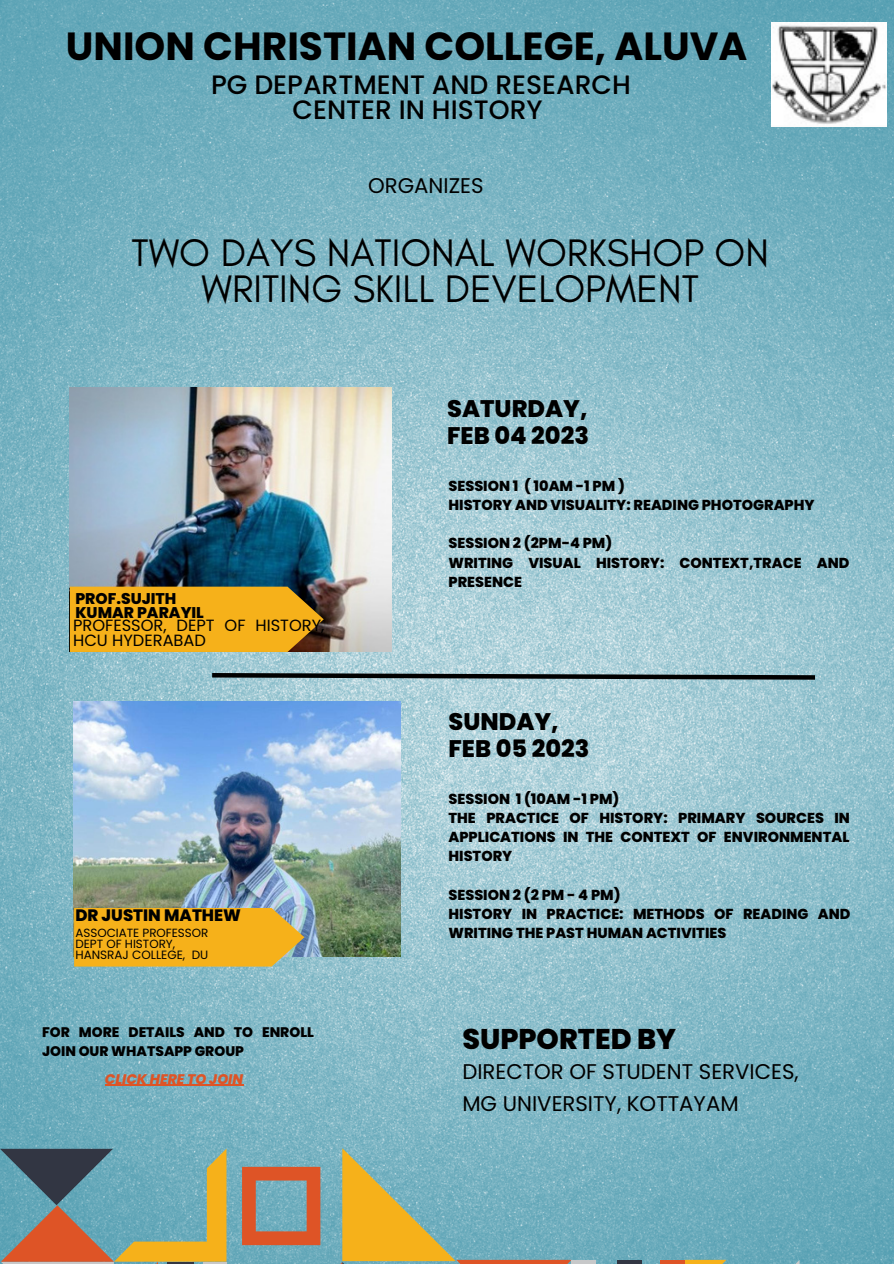
<style>
.page{position:relative;width:894px;height:1264px;background:#fff}
.page>*{position:absolute;margin:0;border:0;box-sizing:border-box;transform-origin:0 0}
.t1{font:39.15px/36px "Glacial Indifference";color:#000;text-align:center}
.t2{font:700 39.15px "Poppins";color:#000}
.t3{font:800 28.5px "Poppins";color:#000}
.t4{font:500 26.55px/24.8px "Poppins";color:#000;text-align:center}
.t5{font:800 24px/27px "Poppins";color:#000}
.t6{font:21.15px/31.5px "Poppins";color:#000}
.t7{font:800 16.5px "Poppins";color:#000}
.t8{font:16.2px/14.7px "Poppins";color:#000}
.t9{font:800 15.45px/13.5px "Poppins";color:#000}
.t10{font:800 14.4px/19.2px "Poppins";color:#000}
.t11{font:800 13.8px/19.2px "Poppins";color:#000}
.t12{font:italic 800 13.8px "Poppins";color:#de5426}
.t13{font:12px "Poppins";color:#000}
.t14{font:11.85px/10.9px "Poppins";color:#000}
</style>
<div class="page">
<img style="left:0;top:0;width:893px;height:1263px">
<svg style="left:684px;top:1259px;width:42px;height:4px"></svg>
<svg style="left:571px;top:1259px;width:24px;height:4px"></svg>
<svg style="left:616px;top:1259px;width:25px;height:4px"></svg>
<svg style="left:660px;top:1259px;width:24px;height:4px"></svg>
<svg style="left:741px;top:1259px;width:58px;height:4px"></svg>
<svg style="left:0;top:1148px;width:571px;height:115px;background:#8d9e8e"></svg>
<img style="left:69px;top:387px;width:322px;height:264px">
<svg style="left:70px;top:586px;width:253px;height:66px;background:#e7a61b"></svg>
<img style="left:73px;top:701px;width:327px;height:255px">
<svg style="left:74px;top:908px;width:230px;height:58px;background:#eeb026"></svg>
<img style="left:771px;top:22px;width:114px;height:105px">
<svg style="left:207px;top:670px;width:612px;height:12px;background:#6c8288"></svg>
<hr style="left:105px;top:1084px;width:138px;height:1px;background:#de5426">
<h1 class="t2" style="left:66px;top:19px;width:682px">UNION CHRISTIAN COLLEGE, ALUVA</h1>
<h3 class="t4" style="left:211px;top:73px;width:421px">PG DEPARTMENT AND RESEARCH<br>CENTER IN HISTORY</h3>
<h3 class="t6" style="left:368px;top:169px;width:117px">ORGANIZES</h3>
<h1 class="t1" style="left:131px;top:235px;width:639px">TWO DAYS NATIONAL WORKSHOP ON<br>WRITING SKILL DEVELOPMENT</h1>
<p class="t9" style="left:75px;top:592px;width:130px">PROF.SUJITH<br>KUMAR PARAYIL</p>
<p class="t8" style="left:73px;top:618px;width:252px">PROFESSOR, DEPT OF HISTORY,<br>HCU HYDERABAD</p>
<p class="t7" style="left:75px;top:904px;width:167px">DR JUSTIN MATHEW</p>
<p class="t14" style="left:75px;top:927px;width:134px">ASSOCIATE PROFESSOR<br>DEPT OF HISTORY,</p>
<p class="t13" style="left:75px;top:946px;width:134px">HANSRAJ COLLEGE, DU</p>
<p class="t11" style="left:42px;top:1022px;width:273px">FOR MORE DETAILS AND TO ENROLL<br>JOIN OUR WHATSAPP GROUP</p>
<p class="t12" style="left:105px;top:1069px;width:140px">CLICK HERE TO JOIN</p>
<h3 class="t5" style="left:447px;top:394px;width:143px">SATURDAY,<br>FEB 04 2023</h3>
<p class="t10" style="left:448px;top:476px;width:367px">SESSION 1 ( 10AM -1 PM )<br>HISTORY AND VISUALITY: READING PHOTOGRAPHY</p>
<p class="t10" style="left:448px;top:533px;width:402px">SESSION 2 (2PM-4 PM)<br>WRITING VISUAL HISTORY: CONTEXT,TRACE AND<br>PRESENCE</p>
<h3 class="t5" style="left:448px;top:707px;width:142px">SUNDAY,<br>FEB 05 2023</h3>
<p class="t10" style="left:448px;top:789px;width:403px">SESSION 1 (10AM -1 PM)<br>THE PRACTICE OF HISTORY: PRIMARY SOURCES IN<br>APPLICATIONS IN THE CONTEXT OF ENVIRONMENTAL<br>HISTORY</p>
<p class="t10" style="left:448px;top:885px;width:403px">SESSION 2 (2 PM - 4 PM)<br>HISTORY IN PRACTICE: METHODS OF READING AND<br>WRITING THE PAST HUMAN ACTIVITIES</p>
<h2 class="t3" style="left:462px;top:1018px;width:215px">SUPPORTED BY</h2>
<h3 class="t6" style="left:462px;top:1055px;width:338px">DIRECTOR OF STUDENT SERVICES,<br>MG UNIVERSITY, KOTTAYAM</h3>
</div>
